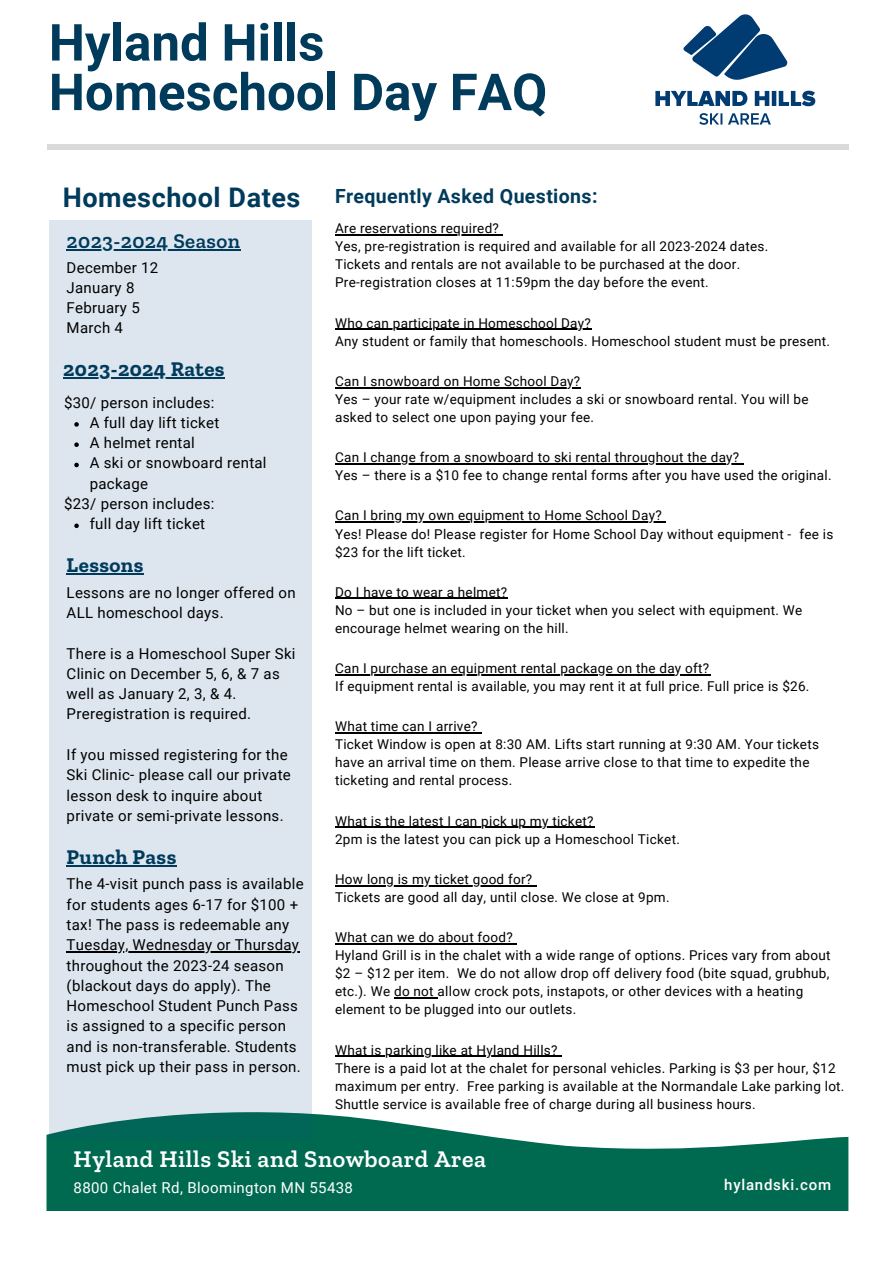
<style>
.page{position:relative;width:894px;height:1264px;background:#fff}
.page>*{position:absolute;margin:0;border:0;box-sizing:border-box;transform-origin:0 0}
.t1{font:700 51px "Roboto";color:#003b5c}
.t2{font:700 27px "Roboto";letter-spacing:.02em;color:#003b5c}
.t3{font:600 24px "Zilla Slab";letter-spacing:.025em;color:#fff}
.t4{font:700 21px "Zilla Slab";letter-spacing:.02em;color:#003b5c}
.t5{font:600 21px "Zilla Slab";letter-spacing:.02em;color:#003b5c}
.t6{font:700 19.5px "Roboto";letter-spacing:.02em;color:#003b5c}
.t7{font:15px/20.2px "Roboto";letter-spacing:.02em;color:#000}
.t8{font:15px "Roboto";letter-spacing:.025em;color:#fff}
.t9{font:500 15px "Roboto";letter-spacing:.05em;color:#fff}
.t10{font:13.5px/18px "Roboto";letter-spacing:.02em;color:#000}
</style>
<div class="page">
<svg style="left:46px;top:1112px;width:802px;height:98px;fill:#006a51"></svg>
<div style="left:47px;top:144px;width:801px;height:5px;background:#d9d9d9"></div>
<div style="left:49px;top:221px;width:262px;height:918px;background:#dde6ef"></div>
<svg style="left:699px;top:113px;width:71px;height:12px"></svg>
<svg style="left:655px;top:91px;width:160px;height:15px"></svg>
<svg style="left:683px;top:14px;width:104px;height:66px"></svg>
<hr style="left:63px;top:377px;width:162px;height:2px;background:#003b5c">
<svg style="left:74px;top:422px;width:5px;height:4px"></svg>
<svg style="left:74px;top:442px;width:5px;height:5px"></svg>
<svg style="left:74px;top:463px;width:5px;height:4px"></svg>
<svg style="left:74px;top:523px;width:5px;height:5px"></svg>
<hr style="left:67px;top:573px;width:77px;height:2px;background:#003b5c">
<hr style="left:67px;top:249px;width:173px;height:2px;background:#003b5c">
<hr style="left:335px;top:329px;width:256px;height:1px;background:#000">
<hr style="left:335px;top:387px;width:245px;height:1px;background:#000">
<hr style="left:335px;top:463px;width:405px;height:1px;background:#000">
<hr style="left:335px;top:885px;width:197px;height:1px;background:#000">
<hr style="left:335px;top:521px;width:327px;height:1px;background:#000">
<hr style="left:335px;top:598px;width:172px;height:1px;background:#000">
<hr style="left:335px;top:732px;width:143px;height:1px;background:#000">
<hr style="left:394px;top:997px;width:43px;height:1px;background:#000">
<hr style="left:335px;top:943px;width:178px;height:1px;background:#000">
<hr style="left:335px;top:234px;width:164px;height:1px;background:#000">
<hr style="left:335px;top:1055px;width:223px;height:1px;background:#000">
<hr style="left:335px;top:826px;width:259px;height:2px;background:#000">
<hr style="left:67px;top:864px;width:110px;height:2px;background:#003b5c">
<hr style="left:67px;top:951px;width:232px;height:1px;background:#000">
<hr style="left:335px;top:674px;width:375px;height:1px;background:#000">
<p class="t1" style="left:49px;top:13px;width:277px">Hyland Hills</p>
<p class="t1" style="left:49px;top:63px;width:500px">Homeschool Day FAQ</p>
<p class="t2" style="left:63px;top:182px;width:239px">Homeschool Dates</p>
<p class="t6" style="left:335px;top:185px;width:264px">Frequently Asked Questions:</p>
<p class="t5" style="left:67px;top:228px;width:175px">2023-2024 Season</p>
<p class="t7" style="left:67px;top:257px;width:93px">December 12</p>
<p class="t7" style="left:67px;top:277px;width:69px">January 8</p>
<p class="t7" style="left:67px;top:298px;width:75px">February 5</p>
<p class="t7" style="left:67px;top:318px;width:58px">March 4</p>
<p class="t4" style="left:63px;top:356px;width:163px">2023-2024 Rates</p>
<p class="t7" style="left:90px;top:412px;width:131px">A full day lift ticket</p>
<p class="t7" style="left:90px;top:433px;width:107px">A helmet rental</p>
<p class="t7" style="left:90px;top:453px;width:178px">A ski or snowboard rental package</p>
<p class="t7" style="left:90px;top:514px;width:117px">full day lift ticket</p>
<p class="t7" style="left:64px;top:392px;width:152px">$30/ person includes:</p>
<p class="t7" style="left:64px;top:493px;width:152px">$23/ person includes:</p>
<p class="t4" style="left:67px;top:552px;width:78px">Lessons</p>
<p class="t7" style="left:67px;top:582px;width:230px">Lessons are no longer offered on<br>ALL homeschool days.</p>
<p class="t7" style="left:67px;top:643px;width:230px">There is a Homeschool Super Ski<br>Clinic on December 5, 6, &amp; 7 as well as January 2, 3, &amp; 4.<br>Preregistration is required.</p>
<p class="t7" style="left:67px;top:744px;width:226px">If you missed registering for the<br>Ski Clinic- please call our private lesson desk to inquire about private or semi-private lessons.</p>
<p class="t4" style="left:67px;top:843px;width:111px">Punch Pass</p>
<p class="t7" style="left:67px;top:874px;width:238px">The 4-visit punch pass is available for students ages 6-17 for $100 + tax! The pass is redeemable any<br>Tuesday, Wednesday or Thursday throughout the 2023-24 season (blackout days do apply). The<br>Homeschool Student Punch Pass is assigned to a specific person and is non-transferable. Students must pick up their pass in person.</p>
<p class="t10" style="left:335px;top:220px;width:165px">Are reservations required?</p>
<p class="t10" style="left:335px;top:238px;width:434px">Yes, pre-registration is required and available for all 2023-2024 dates.</p>
<p class="t10" style="left:335px;top:256px;width:406px">Tickets and rentals are not available to be purchased at the door.</p>
<p class="t10" style="left:335px;top:274px;width:375px">Pre-registration closes at 11:59pm the day before the event.</p>
<p class="t10" style="left:335px;top:314px;width:257px">Who can participate in Homeschool Day?</p>
<p class="t10" style="left:335px;top:332px;width:496px">Any student or family that homeschools. Homeschool student must be present.</p>
<p class="t10" style="left:335px;top:372px;width:247px">Can I snowboard on Home School Day?</p>
<p class="t10" style="left:335px;top:390px;width:475px">Yes – your rate w/equipment includes a ski or snowboard rental. You will be asked to select one upon paying your fee.</p>
<p class="t10" style="left:335px;top:448px;width:405px">Can I change from a snowboard to ski rental throughout the day?</p>
<p class="t10" style="left:335px;top:466px;width:498px">Yes – there is a $10 fee to change rental forms after you have used the original.</p>
<p class="t10" style="left:335px;top:507px;width:328px">Can I bring my own equipment to Home School Day?</p>
<p class="t10" style="left:335px;top:525px;width:499px">Yes! Please do! Please register for Home School Day without equipment - fee is $23 for the lift ticket.</p>
<p class="t10" style="left:335px;top:583px;width:173px">Do I have to wear a helmet?</p>
<p class="t10" style="left:335px;top:601px;width:468px">No – but one is included in your ticket when you select with equipment. We encourage helmet wearing on the hill.</p>
<p class="t10" style="left:335px;top:659px;width:375px">Can I purchase an equipment rental package on the day oft?</p>
<p class="t10" style="left:335px;top:677px;width:476px">If equipment rental is available, you may rent it at full price. Full price is $26.</p>
<p class="t10" style="left:335px;top:717px;width:144px">What time can I arrive?</p>
<p class="t10" style="left:335px;top:735px;width:485px">Ticket Window is open at 8:30 AM. Lifts start running at 9:30 AM. Your tickets have an arrival time on them. Please arrive close to that time to expedite the ticketing and rental process.</p>
<p class="t10" style="left:335px;top:812px;width:260px">What is the latest I can pick up my ticket?</p>
<p class="t10" style="left:335px;top:830px;width:346px">2pm is the latest you can pick up a Homeschool Ticket.</p>
<p class="t10" style="left:335px;top:870px;width:199px">How long is my ticket good for?</p>
<p class="t10" style="left:335px;top:888px;width:336px">Tickets are good all day, until close. We close at 9pm.</p>
<p class="t10" style="left:335px;top:928px;width:179px">What can we do about food?</p>
<p class="t10" style="left:335px;top:946px;width:497px">Hyland Grill is in the chalet with a wide range of options. Prices vary from about $2 – $12 per item. We do not allow drop off delivery food (bite squad, grubhub, etc.). We do not allow crock pots, instapots, or other devices with a heating element to be plugged into our outlets.</p>
<p class="t10" style="left:335px;top:1040px;width:224px">What is parking like at Hyland Hills?</p>
<p class="t10" style="left:335px;top:1058px;width:511px">There is a paid lot at the chalet for personal vehicles. Parking is $3 per hour, $12 maximum per entry. Free parking is available at the Normandale Lake parking lot.<br>Shuttle service is available free of charge during all business hours.</p>
<p class="t3" style="left:74px;top:1144px;width:414px">Hyland Hills Ski and Snowboard Area</p>
<p class="t8" style="left:74px;top:1179px;width:281px">8800 Chalet Rd, Bloomington MN 55438</p>
<p class="t9" style="left:724px;top:1176px;width:108px">hylandski.com</p>
</div>
